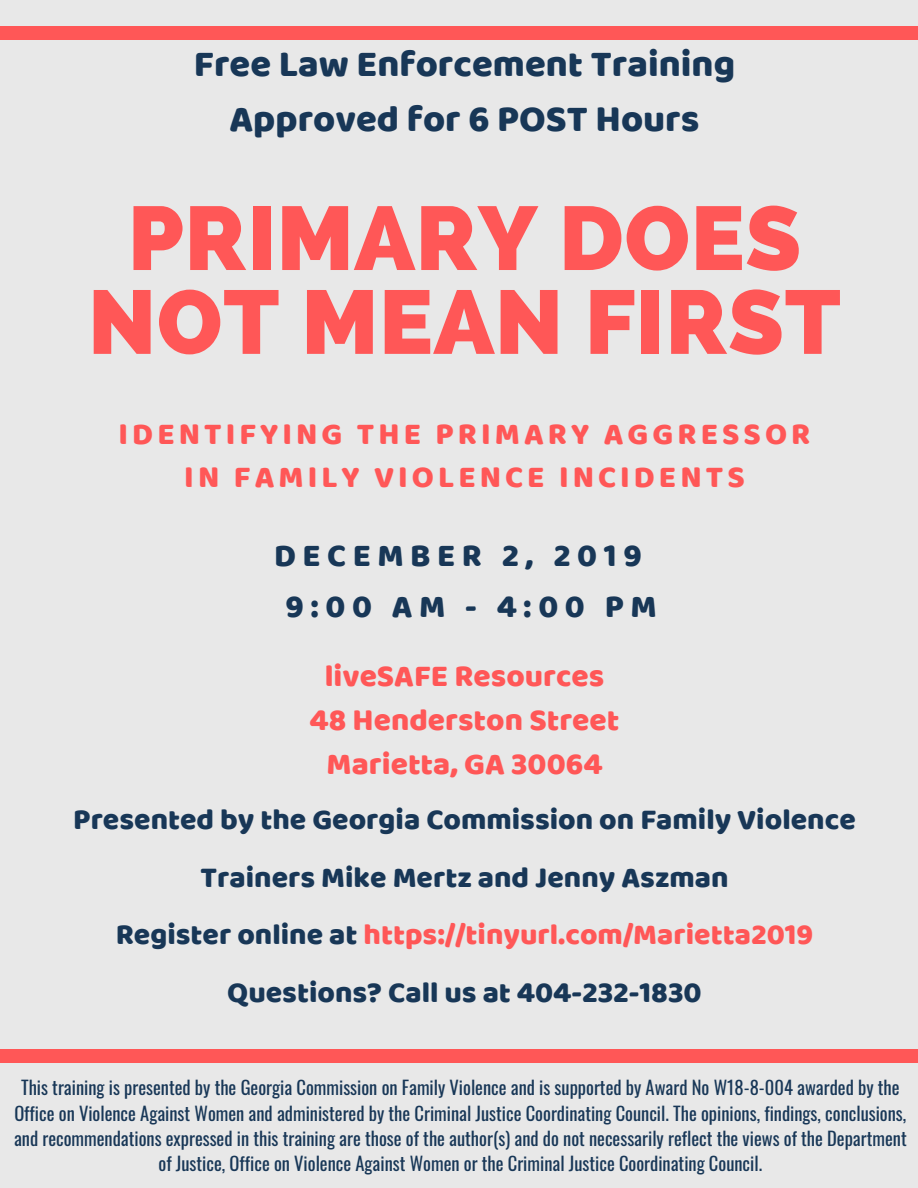
<style>
.page{position:relative;width:918px;height:1188px;background:#e8e8e8}
.page>*{position:absolute;margin:0;border:0;box-sizing:border-box;transform-origin:0 0}
.t1{font:800 90px/83.8px "Raleway";letter-spacing:.01em;color:#ff5757;text-align:center}
.t2{font:37.95px/55.2px "Baloo Thambi";color:#183757;text-align:center}
.t3{font:33px/51.2px "Baloo Thambi";letter-spacing:.2em;color:#183757;text-align:center}
.t4{font:31.5px/42.9px "Baloo Thambi";letter-spacing:.13em;color:#ff5757;text-align:center}
.t5{font:31.5px/43.8px "Baloo Thambi";color:#ff5757;text-align:center}
.t6{font:30px/57.8px "Baloo Thambi";color:#183757;text-align:center}
.t7{font:18.45px/25.2px "Oswald";color:#183757;text-align:center}
.s1{color:#ff5757}
</style>
<div class="page">
<div style="left:0;top:26px;width:918px;height:14px;background:#ff5757"></div>
<div style="left:0;top:1049px;width:918px;height:14px;background:#ff5757"></div>
<h2 class="t2" style="left:194px;top:37px;width:543px">Free Law Enforcement Training<br>Approved for 6 POST Hours</h2>
<h1 class="t1" style="left:88px;top:196px;width:754px">PRIMARY DOES<br>NOT MEAN FIRST</h1>
<h3 class="t4" style="left:119px;top:414px;width:693px">IDENTIFYING THE PRIMARY AGGRESSOR<br>IN FAMILY VIOLENCE INCIDENTS</h3>
<h3 class="t3" style="left:274px;top:531px;width:384px">DECEMBER 2, 2019<br>9:00 AM - 4:00 PM</h3>
<h3 class="t5" style="left:310px;top:655px;width:311px">liveSAFE Resources<br>48 Henderston Street<br>Marietta, GA 30064</h3>
<h3 class="t6" style="left:73px;top:792px;width:784px">Presented by the Georgia Commission on Family Violence Trainers Mike Mertz and Jenny Aszman<br>Register online at <span class="s1">https://tinyurl.com/Marietta2019<br></span>Questions? Call us at 404-232-1830</h3>
<p class="t7" style="left:14px;top:1075px;width:894px">This training is presented by the Georgia Commission on Family Violence and is supported by Award No W18-8-004 awarded by the Office on Violence Against Women and administered by the Criminal Justice Coordinating Council. The opinions, findings, conclusions, and recommendations expressed in this training are those of the author(s) and do not necessarily reflect the views of the Department of Justice, Office on Violence Against Women or the Criminal Justice Coordinating Council.</p>
</div>
